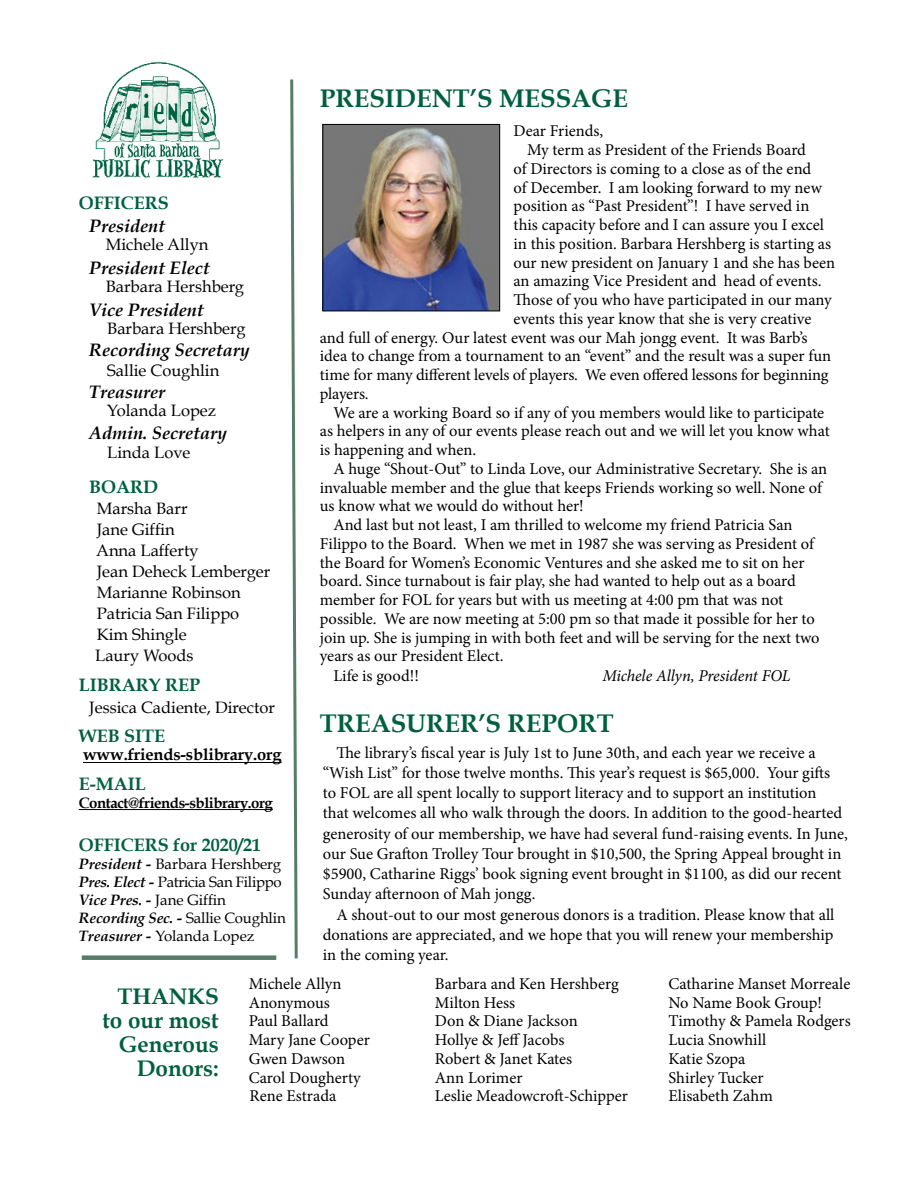
<style>
.page{position:relative;width:918px;height:1188px;background:#fff}
.page>*{position:absolute;margin:0;border:0;box-sizing:border-box;transform-origin:0 0}
.t1{font:700 25.5px "Book Antiqua";color:#00603e}
.t2{font:700 22.5px/24px "Book Antiqua";color:#00603e;text-align:right}
.t3{font:italic 700 18px "Book Antiqua";color:#000}
.t4{font:700 18px "Book Antiqua";color:#00603e}
.t5{font:16.5px/18.8px "Minion Pro";letter-spacing:-.005em;color:#000}
.t6{font:16.5px/21px "Book Antiqua";color:#000}
.t7{font:700 16.5px "Book Antiqua";letter-spacing:-.01em;color:#000}
.t8{font:italic 16.5px "Minion Pro";letter-spacing:-.005em;color:#000}
.t9{font:15px/18px "Book Antiqua";color:#000}
.t10{font:700 15px "Book Antiqua";letter-spacing:-.03em;color:#000}
.s1{font-weight:700;font-style:italic}
</style>
<div class="page">
<hr style="left:83px;top:762px;width:199px;height:1px;background:#000">
<hr style="left:79px;top:809px;width:194px;height:1px;background:#000">
<img style="left:92px;top:61px;width:132px;height:117px">
<svg style="left:290px;top:79px;width:8px;height:880px"></svg>
<img style="left:324px;top:126px;width:174px;height:183px">
<div style="left:322px;top:124px;width:178px;height:187px;border:1px solid #000"></div>
<div style="left:82px;top:955px;width:194px;height:5px;background:#577c69"></div>
<h1 class="t1" style="left:320px;top:83px;width:310px">PRESIDENT’S MESSAGE</h1>
<p class="t5" style="left:514px;top:122px;width:91px">Dear Friends,</p>
<p class="t5" style="left:527px;top:141px;width:280px">My term as President of the Friends Board</p>
<p class="t5" style="left:514px;top:159px;width:299px">of Directors is coming to a close as of the end</p>
<p class="t5" style="left:514px;top:178px;width:310px">of December. I am looking forward to my new</p>
<p class="t5" style="left:514px;top:197px;width:297px">position as “Past President”! I have served in</p>
<p class="t5" style="left:514px;top:216px;width:312px">this capacity before and I can assure you I excel</p>
<p class="t5" style="left:514px;top:234px;width:319px">in this position. Barbara Hershberg is starting as</p>
<p class="t5" style="left:514px;top:253px;width:323px">our new president on January 1 and she has been</p>
<p class="t5" style="left:514px;top:272px;width:310px">an amazing Vice President and head of events.</p>
<p class="t5" style="left:514px;top:291px;width:320px">Those of you who have participated in our many</p>
<p class="t5" style="left:514px;top:309px;width:299px">events this year know that she is very creative</p>
<p class="t5" style="left:320px;top:328px;width:489px">and full of energy. Our latest event was our Mah jongg event. It was Barb’s</p>
<p class="t5" style="left:320px;top:347px;width:513px">idea to change from a tournament to an “event” and the result was a super fun</p>
<p class="t5" style="left:320px;top:366px;width:510px">time for many different levels of players. We even offered lessons for beginning</p>
<p class="t5" style="left:320px;top:384px;width:50px">players.</p>
<p class="t5" style="left:333px;top:403px;width:492px">We are a working Board so if any of you members would like to participate</p>
<p class="t5" style="left:320px;top:422px;width:511px">as helpers in any of our events please reach out and we will let you know what</p>
<p class="t5" style="left:320px;top:441px;width:158px">is happening and when.</p>
<p class="t5" style="left:333px;top:459px;width:495px">A huge “Shout-Out” to Linda Love, our Administrative Secretary. She is an</p>
<p class="t5" style="left:320px;top:478px;width:504px">invaluable member and the glue that keeps Friends working so well. None of</p>
<p class="t5" style="left:320px;top:497px;width:265px">us know what we would do without her!</p>
<p class="t5" style="left:333px;top:515px;width:461px">And last but not least, I am thrilled to welcome my friend Patricia San</p>
<p class="t5" style="left:320px;top:534px;width:496px">Filippo to the Board. When we met in 1987 she was serving as President of</p>
<p class="t5" style="left:320px;top:553px;width:486px">the Board for Women’s Economic Ventures and she asked me to sit on her</p>
<p class="t5" style="left:320px;top:572px;width:478px">board. Since turnabout is fair play, she had wanted to help out as a board</p>
<p class="t5" style="left:320px;top:590px;width:465px">member for FOL for years but with us meeting at 4:00 pm that was not</p>
<p class="t5" style="left:320px;top:609px;width:497px">possible. We are now meeting at 5:00 pm so that made it possible for her to</p>
<p class="t5" style="left:320px;top:628px;width:501px">join up. She is jumping in with both feet and will be serving for the next two</p>
<p class="t5" style="left:320px;top:647px;width:185px">years as our President Elect.</p>
<p class="t5" style="left:333px;top:666px;width:87px">Life is good!!</p>
<p class="t8" style="left:602px;top:664px;width:190px">Michele Allyn, President FOL</p>
<h1 class="t1" style="left:320px;top:708px;width:295px">TREASURER’S REPORT</h1>
<p class="t5" style="left:323px;top:742px;width:527px;line-height:20.2px;text-indent:13px">The library’s fiscal year is July 1st to June 30th, and each year we receive a “Wish List” for those twelve months. This year’s request is $65,000. Your gifts<br>to FOL are all spent locally to support literacy and to support an institution<br>that welcomes all who walk through the doors. In addition to the good-hearted generosity of our membership, we have had several fund-raising events. In June, our Sue Grafton Trolley Tour brought in $10,500, the Spring Appeal brought in $5900, Catharine Riggs’ book signing event brought in $1100, as did our recent Sunday afternoon of Mah jongg.</p>
<p class="t5" style="left:323px;top:904px;width:513px;line-height:20.2px;text-align:justify;text-indent:13px">A shout-out to our most generous donors is a tradition. Please know that all donations are appreciated, and we hope that you will renew your membership in the coming year.</p>
<p class="t5" style="left:249px;top:974px;width:123px">Michele Allyn<br>Anonymous<br>Paul Ballard<br>Mary Jane Cooper<br>Gwen Dawson<br>Carol Dougherty<br>Rene Estrada</p>
<p class="t5" style="left:435px;top:974px;width:194px">Barbara and Ken Hershberg<br>Milton Hess<br>Don &amp; Diane Jackson<br>Hollye &amp; Jeff Jacobs<br>Robert &amp; Janet Kates<br>Ann Lorimer<br>Leslie Meadowcroft-Schipper</p>
<p class="t5" style="left:668px;top:974px;width:184px">Catharine Manset Morreale<br>No Name Book Group!<br>Timothy &amp; Pamela Rodgers<br>Lucia Snowhill<br>Katie Szopa<br>Shirley Tucker<br>Elisabeth Zahm</p>
<p class="t4" style="left:79px;top:192px;width:91px">OFFICERS</p>
<p class="t3" style="left:89px;top:215px;width:77px">President</p>
<p class="t6" style="left:106px;top:233px;width:104px">Michele Allyn</p>
<p class="t3" style="left:89px;top:258px;width:122px">President Elect</p>
<p class="t6" style="left:106px;top:276px;width:140px">Barbara Hershberg</p>
<p class="t3" style="left:89px;top:299px;width:116px">Vice President</p>
<p class="t6" style="left:107px;top:317px;width:140px">Barbara Hershberg</p>
<p class="t3" style="left:89px;top:339px;width:162px">Recording Secretary</p>
<p class="t6" style="left:107px;top:359px;width:113px">Sallie Coughlin</p>
<p class="t3" style="left:89px;top:381px;width:77px">Treasurer</p>
<p class="t6" style="left:107px;top:400px;width:110px">Yolanda Lopez</p>
<p class="t3" style="left:89px;top:422px;width:140px">Admin. Secretary</p>
<p class="t6" style="left:107px;top:442px;width:85px">Linda Love</p>
<p class="t4" style="left:89px;top:477px;width:70px">BOARD</p>
<p class="t6" style="left:95px;top:498px;width:177px">Marsha Barr<br>Jane Giffin<br>Anna Lafferty<br>Jean Deheck Lemberger<br>Marianne Robinson<br>Patricia San Filippo<br>Kim Shingle<br>Laury Woods</p>
<p class="t4" style="left:79px;top:674px;width:123px">LIBRARY REP</p>
<p class="t6" style="left:89px;top:697px;width:187px">Jessica Cadiente, Director</p>
<p class="t4" style="left:79px;top:726px;width:88px">WEB SITE</p>
<p class="t7" style="left:83px;top:745px;width:200px">www.friends-sblibrary.org</p>
<p class="t4" style="left:79px;top:773px;width:68px">E-MAIL</p>
<p class="t10" style="left:79px;top:794px;width:195px">Contact@friends-sblibrary.org</p>
<p class="t4" style="left:79px;top:834px;width:184px">OFFICERS for 2020/21</p>
<p class="t9" style="left:79px;top:855px;width:208px"><span class="s1">President -</span> Barbara Hershberg<br><span class="s1">Pres. Elect -</span> Patricia San Filippo<br><span class="s1">Vice Pres. -</span> Jane Giffin<br><span class="s1">Recording Sec. -</span> Sallie Coughlin<br><span class="s1">Treasurer -</span> Yolanda Lopez</p>
<h2 class="t2" style="left:102px;top:985px;width:118px">THANKS to our most<br>Generous<br>Donors:</h2>
</div>
